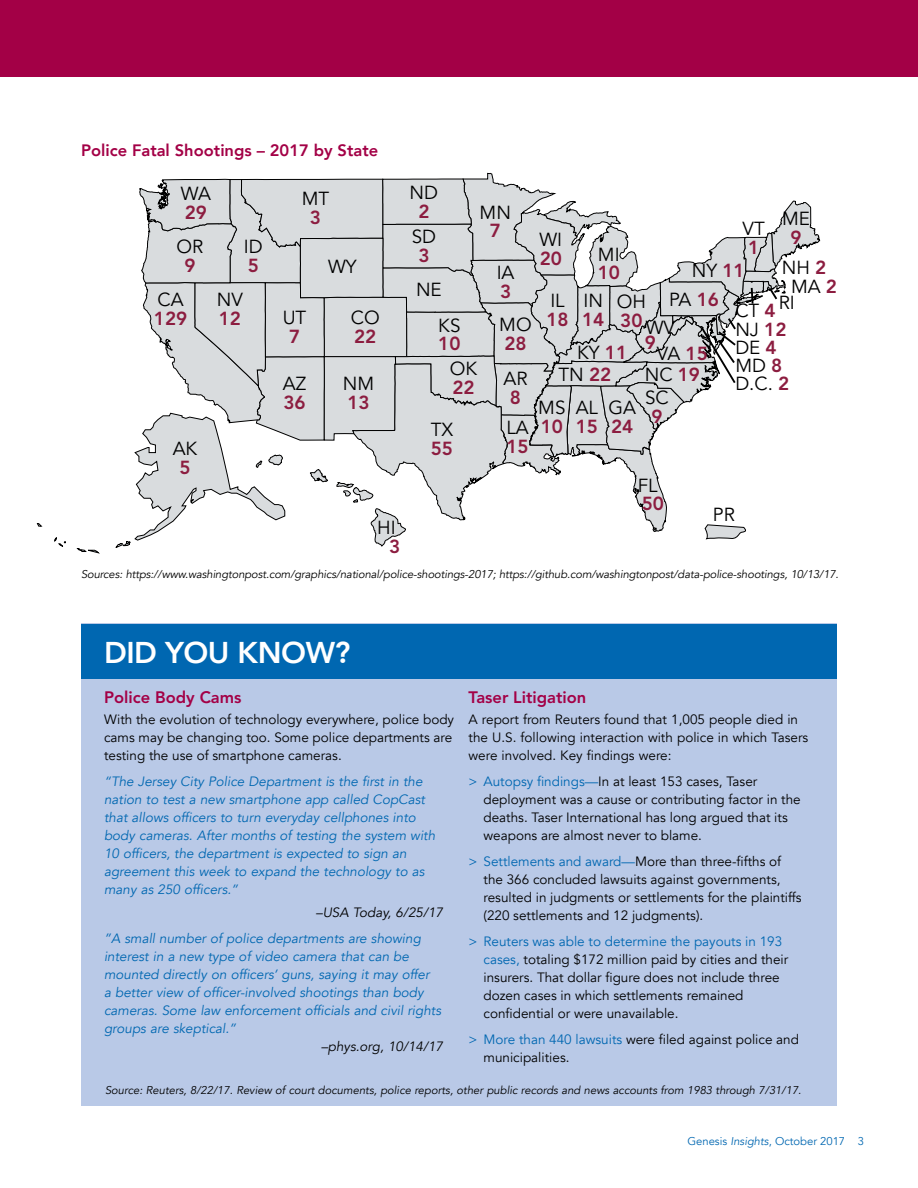
<style>
.page{position:relative;width:918px;height:1188px;background:#fff}
.page>*{position:absolute;margin:0;border:0;box-sizing:border-box;transform-origin:0 0}
.t1{font:800 30px "Avenir";letter-spacing:-.015em;color:#fff}
.t2{font:18.75px/18.5px "Avenir";color:#000}
.t3{font:800 18.75px "Avenir";color:#8c1d40}
.t4{font:800 16.5px "Avenir";color:#a30046}
.t5{font:800 16.5px "Avenir LT Std";color:#a30046}
.t6{font:13.5px/18px "Avenir";color:#000}
.t7{font:italic 13.5px/18px "Avenir";color:#0067b1}
.t8{font:italic 13.5px "Avenir";color:#000}
.t9{font:italic 11.25px "Avenir";letter-spacing:-.01em;color:#000}
.t10{font:11.25px "Avenir";color:#0067b1}
.s1{font-weight:800;color:#8c1d40}
.s2{color:#0067b1}
.s3{font-style:italic}
</style>
<div class="page">
<div style="left:0;top:0;width:918px;height:77px;background:#a30046"></div>
<svg style="left:54px;top:537px;width:12px;height:10px"></svg>
<svg style="left:37px;top:523px;width:6px;height:4px"></svg>
<svg style="left:76px;top:548px;width:24px;height:6px"></svg>
<svg style="left:115px;top:173px;width:706px;height:375px"></svg>
<div style="left:81px;top:623px;width:756px;height:483px;background:#b9c9e7"></div>
<div style="left:81px;top:625px;width:756px;height:54px;background:#0067b1"></div>
<p class="t4" style="left:81px;top:137px;width:299px">Police Fatal Shootings – 2017 by State</p>
<h2 class="t2" style="left:181px;top:185px;width:32px">WA</h2>
<h2 class="t3" style="left:185px;top:198px;width:24px">29</h2>
<h2 class="t2" style="left:177px;top:238px;width:28px">OR</h2>
<h2 class="t3" style="left:184px;top:250px;width:13px">9</h2>
<h2 class="t2" style="left:302px;top:190px;width:29px">MT</h2>
<h2 class="t3" style="left:310px;top:203px;width:13px">3</h2>
<h2 class="t2" style="left:244px;top:238px;width:20px">ID</h2>
<h2 class="t3" style="left:248px;top:250px;width:13px">5</h2>
<h2 class="t2" style="left:328px;top:258px;width:30px">WY</h2>
<h2 class="t2" style="left:158px;top:291px;width:28px">CA</h2>
<h2 class="t3" style="left:154px;top:304px;width:35px">129</h2>
<h2 class="t2" style="left:173px;top:440px;width:26px">AK</h2>
<h2 class="t3" style="left:179px;top:453px;width:13px">5</h2>
<h2 class="t2" style="left:217px;top:291px;width:28px">NV</h2>
<h2 class="t3" style="left:219px;top:304px;width:24px">12</h2>
<h2 class="t2" style="left:283px;top:309px;width:25px">UT</h2>
<h2 class="t3" style="left:289px;top:322px;width:13px">7</h2>
<h2 class="t2" style="left:283px;top:375px;width:25px">AZ</h2>
<h2 class="t3" style="left:283px;top:388px;width:24px">36</h2>
<h2 class="t2" style="left:351px;top:309px;width:30px">CO</h2>
<h2 class="t3" style="left:354px;top:322px;width:24px">22</h2>
<h2 class="t2" style="left:343px;top:375px;width:33px">NM</h2>
<h2 class="t3" style="left:347px;top:388px;width:24px">13</h2>
<h2 class="t2" style="left:410px;top:184px;width:30px">ND</h2>
<h2 class="t3" style="left:418px;top:197px;width:13px">2</h2>
<h2 class="t2" style="left:480px;top:203px;width:33px">MN</h2>
<h2 class="t3" style="left:490px;top:216px;width:13px">7</h2>
<h2 class="t2" style="left:412px;top:228px;width:26px">SD</h2>
<h2 class="t3" style="left:418px;top:241px;width:13px">3</h2>
<h2 class="t2" style="left:416px;top:281px;width:27px">NE</h2>
<h2 class="t2" style="left:438px;top:316px;width:24px">KS</h2>
<h2 class="t3" style="left:438px;top:329px;width:24px">10</h2>
<h2 class="t2" style="left:450px;top:360px;width:29px">OK</h2>
<h2 class="t3" style="left:452px;top:373px;width:24px">22</h2>
<h2 class="t2" style="left:431px;top:421px;width:24px">TX</h2>
<h2 class="t3" style="left:431px;top:434px;width:24px">55</h2>
<h2 class="t2" style="left:497px;top:264px;width:19px">IA</h2>
<h2 class="t3" style="left:500px;top:277px;width:13px">3</h2>
<h2 class="t2" style="left:499px;top:316px;width:34px">MO</h2>
<h2 class="t3" style="left:504px;top:329px;width:24px">28</h2>
<h2 class="t2" style="left:503px;top:370px;width:26px">AR</h2>
<h2 class="t3" style="left:510px;top:383px;width:13px">8</h2>
<h2 class="t2" style="left:507px;top:419px;width:24px">LA</h2>
<h2 class="t3" style="left:507px;top:432px;width:24px">15</h2>
<h2 class="t2" style="left:782px;top:210px;width:29px">ME</h2>
<h2 class="t3" style="left:791px;top:223px;width:13px">9</h2>
<h2 class="t2" style="left:743px;top:220px;width:24px">VT</h2>
<h2 class="t3" style="left:748px;top:233px;width:13px">1</h2>
<h2 class="t2" style="left:539px;top:231px;width:24px">WI</h2>
<h2 class="t3" style="left:540px;top:244px;width:24px">20</h2>
<h2 class="t2" style="left:550px;top:292px;width:16px">IL</h2>
<h2 class="t3" style="left:546px;top:305px;width:24px">18</h2>
<h2 class="t2" style="left:598px;top:245px;width:23px">MI</h2>
<h2 class="t3" style="left:598px;top:258px;width:24px">10</h2>
<h2 class="t2" style="left:692px;top:262px;width:54px">NY <span class="s1">11</span></h2>
<h2 class="t2" style="left:782px;top:259px;width:57px;text-align:center">NH <span class="s1">2<br></span>MA <span class="s1">2</span></h2>
<h2 class="t2" style="left:735px;top:302px;width:53px">CT <span class="s1">4<br></span>NJ <span class="s1">12</span></h2>
<h2 class="t2" style="left:735px;top:357px;width:48px">MD <span class="s1">8</span></h2>
<h2 class="t2" style="left:669px;top:291px;width:51px">PA <span class="s1">16</span></h2>
<h2 class="t2" style="left:583px;top:292px;width:21px">IN</h2>
<h2 class="t3" style="left:582px;top:305px;width:24px">14</h2>
<h2 class="t2" style="left:617px;top:293px;width:60px">OH<br><span class="s1">30</span> WV</h2>
<h2 class="t3" style="left:645px;top:328px;width:13px">9</h2>
<h2 class="t2" style="left:779px;top:294px;width:18px">RI</h2>
<h2 class="t2" style="left:735px;top:330px;width:55px;line-height:36.2px">DE <span class="s1">4<br></span>D.C. <span class="s1">2</span></h2>
<h2 class="t2" style="left:577px;top:344px;width:52px">KY <span class="s1">11</span></h2>
<h2 class="t2" style="left:657px;top:345px;width:52px">VA <span class="s1">15</span></h2>
<h2 class="t2" style="left:645px;top:366px;width:57px">NC <span class="s1">19</span></h2>
<h2 class="t2" style="left:558px;top:366px;width:54px">TN <span class="s1">22</span></h2>
<h2 class="t2" style="left:645px;top:389px;width:25px">SC</h2>
<h2 class="t3" style="left:651px;top:402px;width:13px">9</h2>
<h2 class="t2" style="left:538px;top:399px;width:29px">MS</h2>
<h2 class="t3" style="left:541px;top:412px;width:24px">10</h2>
<h2 class="t2" style="left:608px;top:399px;width:29px">GA</h2>
<h2 class="t3" style="left:611px;top:412px;width:24px">24</h2>
<h2 class="t2" style="left:576px;top:399px;width:24px">AL</h2>
<h2 class="t3" style="left:576px;top:412px;width:24px">15</h2>
<h2 class="t2" style="left:638px;top:477px;width:21px">FL</h2>
<h2 class="t3" style="left:642px;top:489px;width:24px">50</h2>
<h2 class="t2" style="left:713px;top:506px;width:23px">PR</h2>
<h2 class="t2" style="left:377px;top:519px;width:20px">HI</h2>
<h2 class="t3" style="left:389px;top:532px;width:13px">3</h2>
<p class="t9" style="left:81px;top:568px;width:759px">Sources: https://www.washingtonpost.com/graphics/national/police-shootings-2017; https://github.com/washingtonpost/data-police-shootings, 10/13/17.</p>
<h1 class="t1" style="left:104px;top:630px;width:248px">DID YOU KNOW?</h1>
<p class="t5" style="left:104px;top:688px;width:139px">Police Body Cams</p>
<p class="t6" style="left:104px;top:711px;width:352px">With the evolution of technology everywhere, police body cams may be changing too. Some police departments are testing the use of smartphone cameras.</p>
<p class="t7" style="left:104px;top:773px;width:333px">“The Jersey City Police Department is the first in the nation to test a new smartphone app called CopCast that allows officers to turn everyday cellphones into body cameras. After months of testing the system with 10 officers, the department is expected to sign an agreement this week to expand the technology to as many as 250 officers.”</p>
<p class="t8" style="left:316px;top:905px;width:129px">–USA Today, 6/25/17</p>
<p class="t7" style="left:104px;top:930px;width:339px">”A small number of police departments are showing interest in a new type of video camera that can be mounted directly on officers’ guns, saying it may offer<br>a better view of officer-involved shootings than body cameras. Some law enforcement officials and civil rights groups are skeptical.”</p>
<p class="t8" style="left:321px;top:1038px;width:123px">–phys.org, 10/14/17</p>
<p class="t5" style="left:469px;top:688px;width:119px">Taser Litigation</p>
<p class="t6" style="left:469px;top:711px;width:341px">A report from Reuters found that 1,005 people died in the U.S. following interaction with police in which Tasers were involved. Key findings were:</p>
<p class="t6" style="left:484px;top:773px;width:319px;text-indent:-15px"><span class="s2">&gt; Autopsy findings—</span>In at least 153 cases, Taser deployment was a cause or contributing factor in the deaths. Taser International has long argued that its weapons are almost never to blame.</p>
<p class="t6" style="left:484px;top:853px;width:320px;text-indent:-15px"><span class="s2">&gt; Settlements and award—</span>More than three-fifths of the 366 concluded lawsuits against governments, resulted in judgments or settlements for the plaintiffs (220 settlements and 12 judgments).</p>
<p class="t6" style="left:484px;top:933px;width:306px;text-indent:-15px"><span class="s2">&gt; Reuters was able to determine the payouts in 193 cases,</span> totaling $172 million paid by cities and their insurers. That dollar figure does not include three dozen cases in which settlements remained confidential or were unavailable.</p>
<p class="t6" style="left:484px;top:1031px;width:317px;text-indent:-15px"><span class="s2">&gt; More than 440 lawsuits</span> were filed against police and municipalities.</p>
<p class="t9" style="left:105px;top:1083px;width:698px">Source: Reuters, 8/22/17. Review of court documents, police reports, other public records and news accounts from 1983 through 7/31/17.</p>
<p class="t10" style="left:687px;top:1135px;width:178px">Genesis <span class="s3">Insights</span>, October 2017 3</p>
</div>
